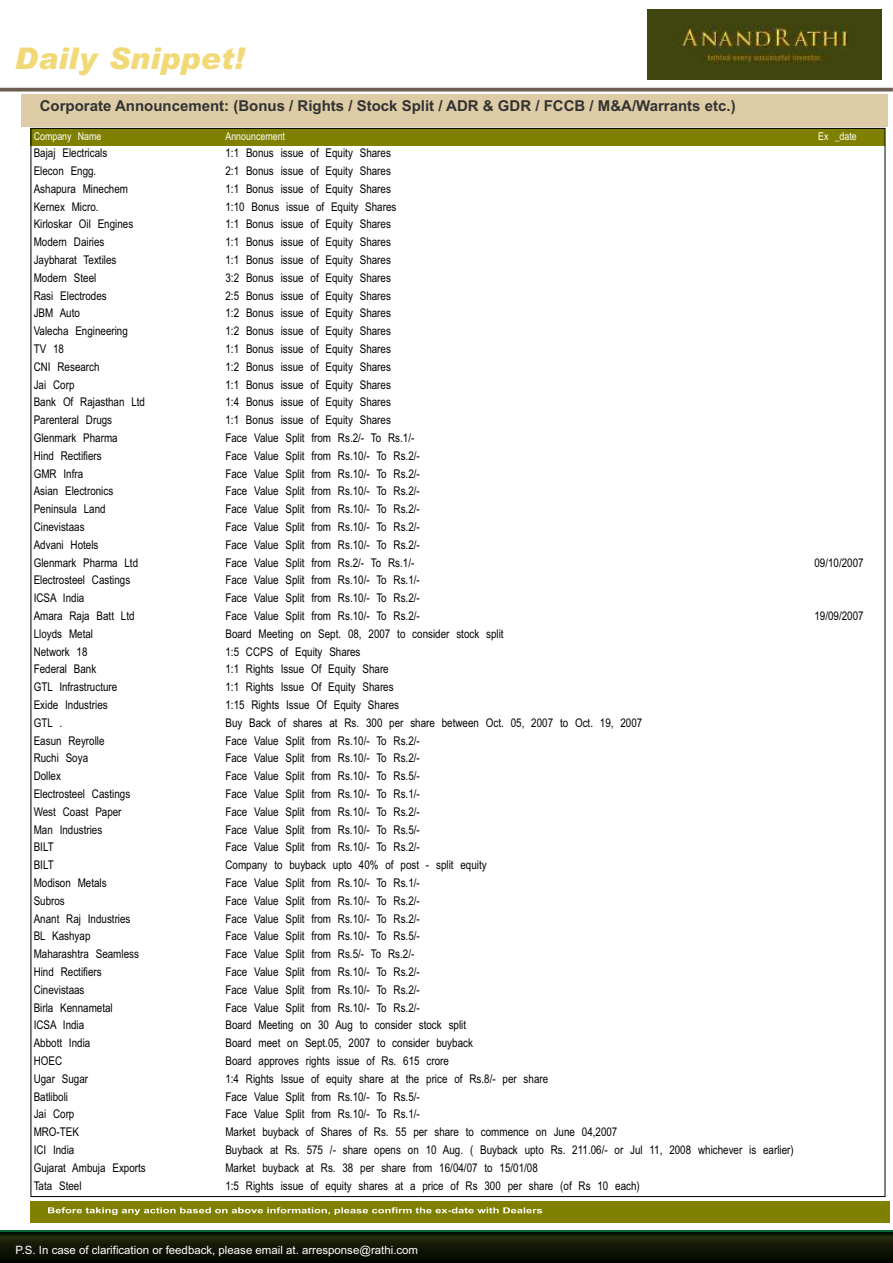
<style>
.page{position:relative;width:893px;height:1263px;background:#fff}
.page>*{position:absolute;margin:0;border:0;box-sizing:border-box;transform-origin:0 0}
.t1{font:italic 900 29.85px "Arial";letter-spacing:.005em;color:#f2d978}
.t2{font:700 15px "Arial";color:#333}
.t3{font:12px "Arial Narrow";color:#000}
.t4{font:11.4px "Arial";color:#fff}
.t5{font:10.8px "Arial Narrow";color:#fff}
</style>
<div class="page">
<div style="left:31px;top:129px;width:854px;height:17px;background:#808000"></div>
<div style="left:21px;top:94px;width:866px;height:32px;background:#decca6"></div>
<div style="left:31px;top:1201px;width:858px;height:21px;background:#808000"></div>
<svg style="left:48px;top:1207px;width:494px;height:8px"></svg>
<svg style="left:0;top:1231px;width:893px;height:32px;background:#0f1807"></svg>
<hr style="left:0;top:88px;width:893px;height:3px;background:#6e5e52">
<img style="left:647px;top:9px;width:234px;height:71px">
<h1 class="t1" style="left:15px;top:47px;width:231px">Daily Snippet!</h1>
<p class="t2" style="left:40px;top:100px;width:697px">Corporate Announcement: (Bonus / Rights / Stock Split / ADR &amp; GDR / FCCB / M&amp;A/Warrants etc.)</p>
<p class="t5" style="left:34px;top:132px;width:69px">Company Name</p>
<p class="t5" style="left:225px;top:132px;width:61px">Announcement</p>
<p class="t5" style="left:818px;top:132px;width:40px">Ex _date</p>
<p class="t3" style="left:34px;top:148px;width:75px">Bajaj Electricals</p>
<p class="t3" style="left:225px;top:148px;width:167px">1:1 Bonus issue of Equity Shares</p>
<p class="t3" style="left:34px;top:166px;width:64px">Elecon Engg.</p>
<p class="t3" style="left:225px;top:166px;width:167px">2:1 Bonus issue of Equity Shares</p>
<p class="t3" style="left:34px;top:184px;width:96px">Ashapura Minechem</p>
<p class="t3" style="left:225px;top:184px;width:167px">1:1 Bonus issue of Equity Shares</p>
<p class="t3" style="left:34px;top:202px;width:66px">Kernex Micro.</p>
<p class="t3" style="left:225px;top:202px;width:172px">1:10 Bonus issue of Equity Shares</p>
<p class="t3" style="left:34px;top:220px;width:101px">Kirloskar Oil Engines</p>
<p class="t3" style="left:225px;top:220px;width:167px">1:1 Bonus issue of Equity Shares</p>
<p class="t3" style="left:34px;top:237px;width:72px">Modern Dairies</p>
<p class="t3" style="left:225px;top:237px;width:167px">1:1 Bonus issue of Equity Shares</p>
<p class="t3" style="left:34px;top:255px;width:84px">Jaybharat Textiles</p>
<p class="t3" style="left:225px;top:255px;width:167px">1:1 Bonus issue of Equity Shares</p>
<p class="t3" style="left:34px;top:273px;width:64px">Modern Steel</p>
<p class="t3" style="left:225px;top:273px;width:167px">3:2 Bonus issue of Equity Shares</p>
<p class="t3" style="left:34px;top:291px;width:75px">Rasi Electrodes</p>
<p class="t3" style="left:225px;top:291px;width:167px">2:5 Bonus issue of Equity Shares</p>
<p class="t3" style="left:34px;top:309px;width:48px">JBM Auto</p>
<p class="t3" style="left:225px;top:309px;width:167px">1:2 Bonus issue of Equity Shares</p>
<p class="t3" style="left:34px;top:326px;width:96px">Valecha Engineering</p>
<p class="t3" style="left:225px;top:326px;width:167px">1:2 Bonus issue of Equity Shares</p>
<p class="t3" style="left:34px;top:344px;width:32px">TV 18</p>
<p class="t3" style="left:225px;top:344px;width:167px">1:1 Bonus issue of Equity Shares</p>
<p class="t3" style="left:34px;top:362px;width:67px">CNI Research</p>
<p class="t3" style="left:225px;top:362px;width:167px">1:2 Bonus issue of Equity Shares</p>
<p class="t3" style="left:34px;top:380px;width:42px">Jai Corp</p>
<p class="t3" style="left:225px;top:380px;width:167px">1:1 Bonus issue of Equity Shares</p>
<p class="t3" style="left:34px;top:398px;width:113px">Bank Of Rajasthan Ltd</p>
<p class="t3" style="left:225px;top:398px;width:167px">1:4 Bonus issue of Equity Shares</p>
<p class="t3" style="left:34px;top:415px;width:80px">Parenteral Drugs</p>
<p class="t3" style="left:225px;top:415px;width:167px">1:1 Bonus issue of Equity Shares</p>
<p class="t3" style="left:34px;top:433px;width:85px">Glenmark Pharma</p>
<p class="t3" style="left:225px;top:433px;width:190px">Face Value Split from Rs.2/- To Rs.1/-</p>
<p class="t3" style="left:34px;top:451px;width:70px">Hind Rectifiers</p>
<p class="t3" style="left:225px;top:451px;width:196px">Face Value Split from Rs.10/- To Rs.2/-</p>
<p class="t3" style="left:34px;top:469px;width:51px">GMR Infra</p>
<p class="t3" style="left:225px;top:469px;width:196px">Face Value Split from Rs.10/- To Rs.2/-</p>
<p class="t3" style="left:34px;top:487px;width:81px">Asian Electronics</p>
<p class="t3" style="left:225px;top:487px;width:196px">Face Value Split from Rs.10/- To Rs.2/-</p>
<p class="t3" style="left:34px;top:504px;width:73px">Peninsula Land</p>
<p class="t3" style="left:225px;top:504px;width:196px">Face Value Split from Rs.10/- To Rs.2/-</p>
<p class="t3" style="left:34px;top:522px;width:52px">Cinevistaas</p>
<p class="t3" style="left:225px;top:522px;width:196px">Face Value Split from Rs.10/- To Rs.2/-</p>
<p class="t3" style="left:34px;top:540px;width:66px">Advani Hotels</p>
<p class="t3" style="left:225px;top:540px;width:196px">Face Value Split from Rs.10/- To Rs.2/-</p>
<p class="t3" style="left:34px;top:558px;width:106px">Glenmark Pharma Ltd</p>
<p class="t3" style="left:225px;top:558px;width:190px">Face Value Split from Rs.2/- To Rs.1/-</p>
<p class="t3" style="left:814px;top:558px;width:51px">09/10/2007</p>
<p class="t3" style="left:34px;top:576px;width:98px">Electrosteel Castings</p>
<p class="t3" style="left:225px;top:576px;width:196px">Face Value Split from Rs.10/- To Rs.1/-</p>
<p class="t3" style="left:34px;top:593px;width:52px">ICSA India</p>
<p class="t3" style="left:225px;top:593px;width:196px">Face Value Split from Rs.10/- To Rs.2/-</p>
<p class="t3" style="left:34px;top:611px;width:102px">Amara Raja Batt Ltd</p>
<p class="t3" style="left:225px;top:611px;width:196px">Face Value Split from Rs.10/- To Rs.2/-</p>
<p class="t3" style="left:814px;top:611px;width:51px">19/09/2007</p>
<p class="t3" style="left:34px;top:629px;width:61px">Lloyds Metal</p>
<p class="t3" style="left:225px;top:629px;width:280px">Board Meeting on Sept. 08, 2007 to consider stock split</p>
<p class="t3" style="left:34px;top:647px;width:55px">Network 18</p>
<p class="t3" style="left:225px;top:647px;width:137px">1:5 CCPS of Equity Shares</p>
<p class="t3" style="left:34px;top:665px;width:64px">Federal Bank</p>
<p class="t3" style="left:225px;top:665px;width:165px">1:1 Rights Issue Of Equity Share</p>
<p class="t3" style="left:34px;top:682px;width:85px">GTL Infrastructure</p>
<p class="t3" style="left:225px;top:682px;width:170px">1:1 Rights Issue Of Equity Shares</p>
<p class="t3" style="left:34px;top:700px;width:76px">Exide Industries</p>
<p class="t3" style="left:225px;top:700px;width:175px">1:15 Rights Issue Of Equity Shares</p>
<p class="t3" style="left:34px;top:718px;width:30px">GTL .</p>
<p class="t3" style="left:225px;top:718px;width:418px">Buy Back of shares at Rs. 300 per share between Oct. 05, 2007 to Oct. 19, 2007</p>
<p class="t3" style="left:34px;top:736px;width:72px">Easun Reyrolle</p>
<p class="t3" style="left:225px;top:736px;width:196px">Face Value Split from Rs.10/- To Rs.2/-</p>
<p class="t3" style="left:34px;top:754px;width:56px">Ruchi Soya</p>
<p class="t3" style="left:225px;top:754px;width:196px">Face Value Split from Rs.10/- To Rs.2/-</p>
<p class="t3" style="left:34px;top:771px;width:29px">Dollex</p>
<p class="t3" style="left:225px;top:771px;width:196px">Face Value Split from Rs.10/- To Rs.5/-</p>
<p class="t3" style="left:34px;top:789px;width:98px">Electrosteel Castings</p>
<p class="t3" style="left:225px;top:789px;width:196px">Face Value Split from Rs.10/- To Rs.1/-</p>
<p class="t3" style="left:34px;top:807px;width:89px">West Coast Paper</p>
<p class="t3" style="left:225px;top:807px;width:196px">Face Value Split from Rs.10/- To Rs.2/-</p>
<p class="t3" style="left:34px;top:825px;width:70px">Man Industries</p>
<p class="t3" style="left:225px;top:825px;width:196px">Face Value Split from Rs.10/- To Rs.5/-</p>
<p class="t3" style="left:34px;top:843px;width:22px">BILT</p>
<p class="t3" style="left:225px;top:843px;width:196px">Face Value Split from Rs.10/- To Rs.2/-</p>
<p class="t3" style="left:34px;top:860px;width:22px">BILT</p>
<p class="t3" style="left:225px;top:860px;width:263px">Company to buyback upto 40% of post - split equity</p>
<p class="t3" style="left:34px;top:878px;width:75px">Modison Metals</p>
<p class="t3" style="left:225px;top:878px;width:196px">Face Value Split from Rs.10/- To Rs.1/-</p>
<p class="t3" style="left:34px;top:896px;width:33px">Subros</p>
<p class="t3" style="left:225px;top:896px;width:196px">Face Value Split from Rs.10/- To Rs.2/-</p>
<p class="t3" style="left:34px;top:914px;width:98px">Anant Raj Industries</p>
<p class="t3" style="left:225px;top:914px;width:196px">Face Value Split from Rs.10/- To Rs.2/-</p>
<p class="t3" style="left:34px;top:932px;width:58px">BL Kashyap</p>
<p class="t3" style="left:225px;top:932px;width:196px">Face Value Split from Rs.10/- To Rs.5/-</p>
<p class="t3" style="left:34px;top:949px;width:107px">Maharashtra Seamless</p>
<p class="t3" style="left:225px;top:949px;width:190px">Face Value Split from Rs.5/- To Rs.2/-</p>
<p class="t3" style="left:34px;top:967px;width:70px">Hind Rectifiers</p>
<p class="t3" style="left:225px;top:967px;width:196px">Face Value Split from Rs.10/- To Rs.2/-</p>
<p class="t3" style="left:34px;top:985px;width:52px">Cinevistaas</p>
<p class="t3" style="left:225px;top:985px;width:196px">Face Value Split from Rs.10/- To Rs.2/-</p>
<p class="t3" style="left:34px;top:1003px;width:81px">Birla Kennametal</p>
<p class="t3" style="left:225px;top:1003px;width:196px">Face Value Split from Rs.10/- To Rs.2/-</p>
<p class="t3" style="left:34px;top:1021px;width:52px">ICSA India</p>
<p class="t3" style="left:225px;top:1021px;width:242px">Board Meeting on 30 Aug to consider stock split</p>
<p class="t3" style="left:34px;top:1038px;width:58px">Abbott India</p>
<p class="t3" style="left:225px;top:1038px;width:249px">Board meet on Sept.05, 2007 to consider buyback</p>
<p class="t3" style="left:34px;top:1056px;width:30px">HOEC</p>
<p class="t3" style="left:225px;top:1056px;width:225px">Board approves rights issue of Rs. 615 crore</p>
<p class="t3" style="left:34px;top:1074px;width:56px">Ugar Sugar</p>
<p class="t3" style="left:225px;top:1074px;width:324px">1:4 Rights Issue of equity share at the price of Rs.8/- per share</p>
<p class="t3" style="left:34px;top:1092px;width:36px">Batliboli</p>
<p class="t3" style="left:225px;top:1092px;width:196px">Face Value Split from Rs.10/- To Rs.5/-</p>
<p class="t3" style="left:34px;top:1110px;width:42px">Jai Corp</p>
<p class="t3" style="left:225px;top:1110px;width:196px">Face Value Split from Rs.10/- To Rs.1/-</p>
<p class="t3" style="left:34px;top:1127px;width:47px">MRO-TEK</p>
<p class="t3" style="left:225px;top:1127px;width:393px">Market buyback of Shares of Rs. 55 per share to commence on June 04,2007</p>
<p class="t3" style="left:34px;top:1145px;width:42px">ICI India</p>
<p class="t3" style="left:225px;top:1145px;width:570px">Buyback at Rs. 575 /- share opens on 10 Aug. ( Buyback upto Rs. 211.06/- or Jul 11, 2008 whichever is earlier)</p>
<p class="t3" style="left:34px;top:1163px;width:114px">Gujarat Ambuja Exports</p>
<p class="t3" style="left:225px;top:1163px;width:314px">Market buyback at Rs. 38 per share from 16/04/07 to 15/01/08</p>
<p class="t3" style="left:34px;top:1181px;width:49px">Tata Steel</p>
<p class="t3" style="left:225px;top:1181px;width:416px">1:5 Rights issue of equity shares at a price of Rs 300 per share (of Rs 10 each)</p>
<p class="t4" style="left:16px;top:1245px;width:404px">P.S. In case of clarification or feedback, please email at. arresponse@rathi.com</p>
</div>
